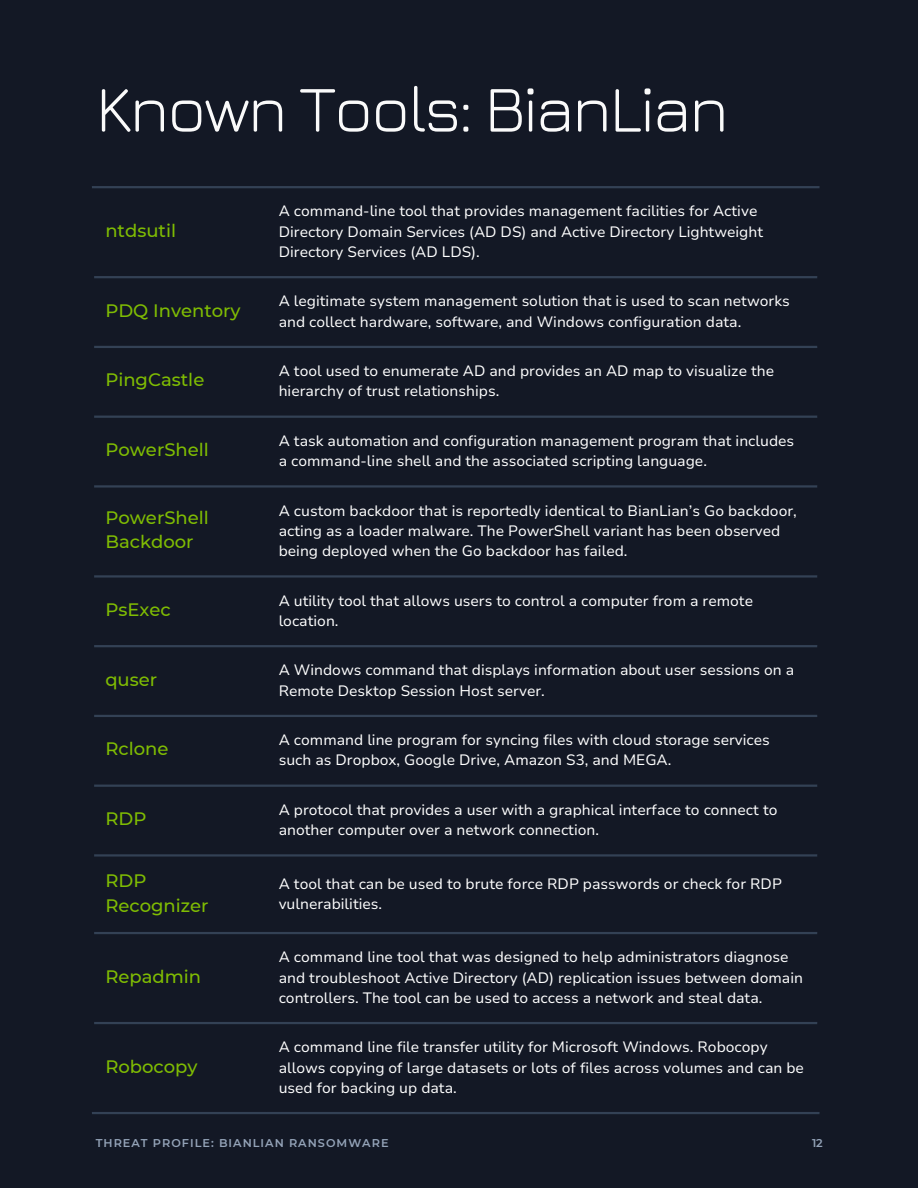
<style>
.page{position:relative;width:918px;height:1188px;background:#131825}
.page>*{position:absolute;margin:0;border:0;box-sizing:border-box;transform-origin:0 0}
.t1{font:66px "Jura";letter-spacing:-.04em;color:#fafafa}
.t2{font:500 18px/24.8px "Montserrat";color:#7fbc03}
.t3{font:15px/20.2px "Nunito Sans 10 pt";color:#fff}
.t4{font:600 11.25px "Montserrat";letter-spacing:.09em;color:#94a3b8}
</style>
<div class="page">
<hr style="left:92px;top:186px;width:728px;height:2px;background:#334155">
<hr style="left:94px;top:276px;width:723px;height:2px;background:#334155">
<hr style="left:94px;top:346px;width:723px;height:2px;background:#334155">
<hr style="left:94px;top:416px;width:723px;height:2px;background:#334155">
<hr style="left:94px;top:485px;width:723px;height:3px;background:#334155">
<hr style="left:94px;top:575px;width:723px;height:3px;background:#334155">
<hr style="left:94px;top:645px;width:723px;height:2px;background:#334155">
<hr style="left:94px;top:715px;width:723px;height:2px;background:#334155">
<hr style="left:94px;top:785px;width:723px;height:2px;background:#334155">
<hr style="left:94px;top:854px;width:723px;height:3px;background:#334155">
<hr style="left:94px;top:932px;width:723px;height:2px;background:#334155">
<hr style="left:94px;top:1022px;width:723px;height:2px;background:#334155">
<hr style="left:92px;top:1112px;width:728px;height:2px;background:#334155">
<h1 class="t1" style="left:96px;top:68px;width:635px">Known Tools: BianLian</h1>
<p class="t2" style="left:105px;top:218px;width:72px">ntdsutil</p>
<p class="t3" style="left:279px;top:201px;width:486px">A command-line tool that provides management facilities for Active<br>Directory Domain Services (AD DS) and Active Directory Lightweight<br>Directory Services (AD LDS).</p>
<p class="t2" style="left:105px;top:298px;width:137px">PDQ Inventory</p>
<p class="t3" style="left:279px;top:291px;width:513px">A legitimate system management solution that is used to scan networks and collect hardware, software, and Windows configuration data.</p>
<p class="t2" style="left:105px;top:367px;width:100px">PingCastle</p>
<p class="t3" style="left:279px;top:361px;width:497px">A tool used to enumerate AD and provides an AD map to visualize the hierarchy of trust relationships.</p>
<p class="t2" style="left:105px;top:437px;width:105px">PowerShell</p>
<p class="t3" style="left:279px;top:431px;width:517px">A task automation and configuration management program that includes a command-line shell and the associated scripting language.</p>
<p class="t2" style="left:105px;top:505px;width:105px">PowerShell<br>Backdoor</p>
<p class="t3" style="left:279px;top:501px;width:520px">A custom backdoor that is reportedly identical to BianLian’s Go backdoor, acting as a loader malware. The PowerShell variant has been observed being deployed when the Go backdoor has failed.</p>
<p class="t2" style="left:105px;top:597px;width:67px">PsExec</p>
<p class="t3" style="left:279px;top:591px;width:476px">A utility tool that allows users to control a computer from a remote location.</p>
<p class="t2" style="left:105px;top:667px;width:53px">quser</p>
<p class="t3" style="left:279px;top:660px;width:517px">A Windows command that displays information about user sessions on a<br>Remote Desktop Session Host server.</p>
<p class="t2" style="left:105px;top:736px;width:65px">Rclone</p>
<p class="t3" style="left:279px;top:730px;width:493px">A command line program for syncing files with cloud storage services such as Dropbox, Google Drive, Amazon S3, and MEGA.</p>
<p class="t2" style="left:105px;top:806px;width:42px">RDP</p>
<p class="t3" style="left:279px;top:800px;width:500px">A protocol that provides a user with a graphical interface to connect to another computer over a network connection.</p>
<p class="t2" style="left:105px;top:868px;width:105px">RDP<br>Recognizer</p>
<p class="t3" style="left:279px;top:874px;width:505px">A tool that can be used to brute force RDP passwords or check for RDP vulnerabilities.</p>
<p class="t2" style="left:105px;top:964px;width:97px">Repadmin</p>
<p class="t2" style="left:105px;top:1054px;width:94px">Robocopy</p>
<p class="t3" style="left:279px;top:947px;width:526px">A command line tool that was designed to help administrators diagnose and troubleshoot Active Directory (AD) replication issues between domain controllers. The tool can be used to access a network and steal data.</p>
<p class="t3" style="left:279px;top:1037px;width:527px">A command line file transfer utility for Microsoft Windows. Robocopy allows copying of large datasets or lots of files across volumes and can be used for backing up data.</p>
<p class="t4" style="left:96px;top:1136px;width:294px">THREAT PROFILE: BIANLIAN RANSOMWARE</p>
<p class="t4" style="left:812px;top:1136px;width:12px">12</p>
</div>
